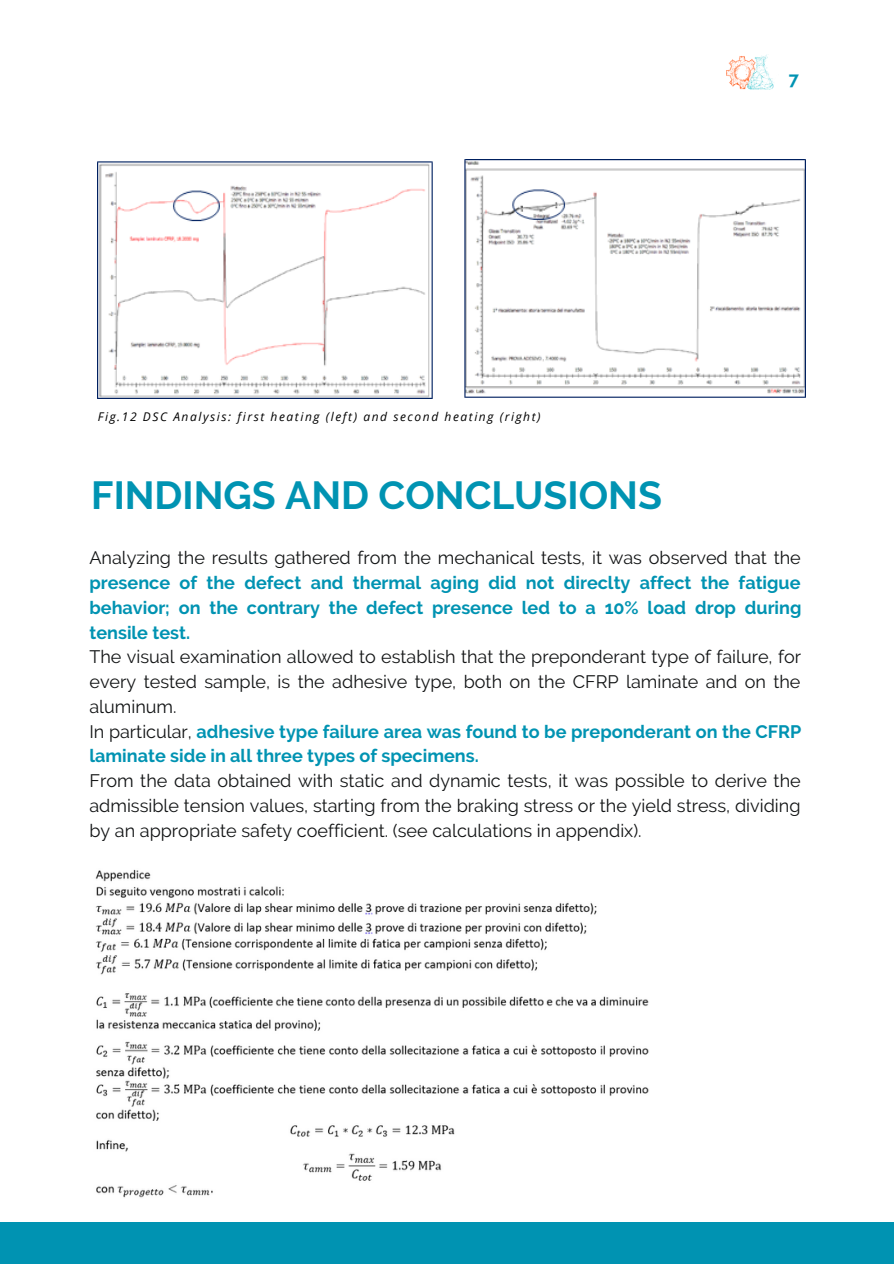
<style>
.page{position:relative;width:894px;height:1264px;background:#fff}
.page>*{position:absolute;margin:0;border:0;box-sizing:border-box;transform-origin:0 0}
.t1{font:700 39px "Raleway";color:#0093b2}
.t2{font:18px/24.8px "Raleway";color:#121415;text-align:justify}
.t3{font:700 18px/24.8px "Raleway";color:#0093b2;text-align:justify}
.t4{font:italic 12px "Open Sans";letter-spacing:.13em;color:#000}
.s1{font-weight:400;color:#121415}
</style>
<div class="page">
<img style="left:98px;top:160px;width:707px;height:238px">
<img style="left:95px;top:869px;width:554px;height:329px">
<img style="left:726px;top:55px;width:48px;height:35px">
<div style="left:0;top:1222px;width:893px;height:41px;background:#0093b2"></div>
<p class="t3" style="left:788px;top:66px;width:12px">7</p>
<p class="t4" style="left:98px;top:408px;width:444px">Fig.12 DSC Analysis: first heating (left) and second heating (right)</p>
<p class="t1" style="left:91px;top:472px;width:572px">FINDINGS AND CONCLUSIONS</p>
<p class="t3" style="left:89px;top:545px;width:713px"><span class="s1">Analyzing the results gathered from the mechanical tests, it was observed that the </span>presence of the defect and thermal aging did not direclty affect the fatigue behavior; on the contrary the defect presence led to a 10% load drop during tensile test.</p>
<p class="t2" style="left:89px;top:644px;width:713px">The visual examination allowed to establish that the preponderant type of failure, for every tested sample, is the adhesive type, both on the CFRP laminate and on the aluminum.</p>
<p class="t3" style="left:89px;top:719px;width:713px"><span class="s1">In particular,</span> adhesive type failure area was found to be preponderant on the CFRP laminate side in all three types of specimens.</p>
<p class="t2" style="left:89px;top:768px;width:712px">From the data obtained with static and dynamic tests, it was possible to derive the admissible tension values, starting from the braking stress or the yield stress, dividing by an appropriate safety coefficient. (see calculations in appendix).</p>
</div>
